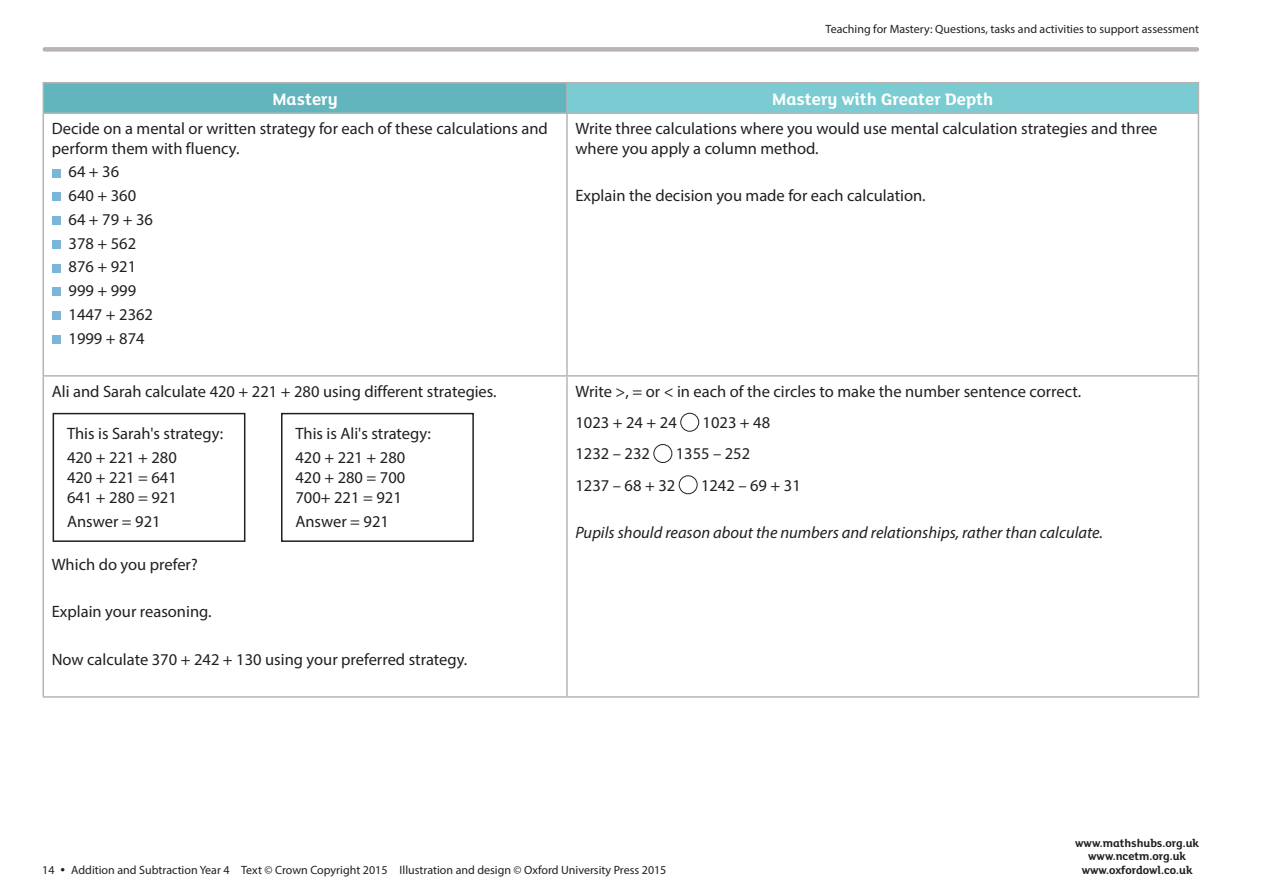
<style>
.page{position:relative;width:1263px;height:893px;background:#fff}
.page>*{position:absolute;margin:0;border:0;box-sizing:border-box;transform-origin:0 0}
.t1{font:700 18px "FS Lola Primary";color:#fff}
.t2{font:16.5px/23.7px "Myriad Pro";color:#231f20}
.t3{font:italic 16.5px "Myriad Pro";color:#231f20}
.t4{font:12px "Myriad Pro";color:#231f20}
.t5{font:700 12px/13.5px "FS Lola Primary";color:#231f20;text-align:center}
.s1{font-size:16.5px}
</style>
<div class="page">
<div style="left:45px;top:47px;width:1152px;height:5px;background:#b8b4b3"></div>
<div style="left:43px;top:83px;width:524px;height:30px;background:#62b5bd"></div>
<div style="left:567px;top:83px;width:631px;height:30px;background:#7accd2"></div>
<hr style="left:43px;top:82px;width:524px;height:1px;background:#b8b4b3">
<hr style="left:567px;top:82px;width:632px;height:1px;background:#b8b4b3">
<hr style="left:566px;top:83px;width:2px;height:29px;background:#b8b4b3">
<hr style="left:43px;top:112px;width:524px;height:2px;background:#b8b4b3">
<hr style="left:567px;top:112px;width:632px;height:2px;background:#b8b4b3">
<hr style="left:566px;top:114px;width:2px;height:261px;background:#b8b4b3">
<hr style="left:43px;top:375px;width:524px;height:2px;background:#b8b4b3">
<hr style="left:567px;top:375px;width:632px;height:2px;background:#b8b4b3">
<hr style="left:566px;top:377px;width:2px;height:319px;background:#b8b4b3">
<svg style="left:43px;top:83px;width:1px;height:29px"></svg>
<svg style="left:1198px;top:83px;width:1px;height:29px"></svg>
<hr style="left:43px;top:114px;width:1px;height:261px;background:#b8b4b3">
<hr style="left:1198px;top:114px;width:1px;height:261px;background:#b8b4b3">
<hr style="left:43px;top:377px;width:1px;height:319px;background:#b8b4b3">
<hr style="left:1198px;top:377px;width:1px;height:319px;background:#b8b4b3">
<hr style="left:43px;top:696px;width:524px;height:2px;background:#b8b4b3">
<hr style="left:567px;top:696px;width:632px;height:2px;background:#b8b4b3">
<div style="left:52px;top:169px;width:8px;height:8px;background:#79b6da"></div>
<div style="left:52px;top:193px;width:8px;height:8px;background:#79b6da"></div>
<div style="left:52px;top:216px;width:8px;height:9px;background:#79b6da"></div>
<div style="left:52px;top:240px;width:8px;height:9px;background:#79b6da"></div>
<div style="left:52px;top:264px;width:8px;height:8px;background:#79b6da"></div>
<div style="left:52px;top:288px;width:8px;height:8px;background:#79b6da"></div>
<div style="left:52px;top:311px;width:8px;height:9px;background:#79b6da"></div>
<div style="left:52px;top:335px;width:8px;height:9px;background:#79b6da"></div>
<div style="left:53px;top:413px;width:192px;height:129px;border:2px solid #231f20"></div>
<div style="left:281px;top:413px;width:193px;height:129px;border:2px solid #231f20"></div>
<div style="left:680px;top:413px;width:19px;height:19px;border:1px solid #231f20;border-radius:50%"></div>
<div style="left:653px;top:444px;width:19px;height:19px;border:1px solid #231f20;border-radius:50%"></div>
<div style="left:679px;top:475px;width:18px;height:19px;border:1px solid #231f20;border-radius:50%"></div>
<p class="t4" style="left:826px;top:21px;width:375px">Teaching for Mastery: Questions, tasks and activities to support assessment</p>
<p class="t1" style="left:272px;top:86px;width:67px">Mastery</p>
<p class="t1" style="left:772px;top:86px;width:222px">Mastery with Greater Depth</p>
<p class="t2" style="left:52px;top:119px;width:498px;line-height:19.5px">Decide on a mental or written strategy for each of these calculations and perform them with fluency.</p>
<p class="t2" style="left:69px;top:160px;width:86px">64 + 36<br>640 + 360<br>64 + 79 + 36<br>378 + 562<br>876 + 921<br>999 + 999<br>1447 + 2362<br>1999 + 874</p>
<p class="t2" style="left:575px;top:119px;width:584px;line-height:19.5px">Write three calculations where you would use mental calculation strategies and three where you apply a column method.</p>
<p class="t2" style="left:575px;top:183px;width:352px">Explain the decision you made for each calculation.</p>
<p class="t2" style="left:52px;top:379px;width:446px">Ali and Sarah calculate 420 + 221 + 280 using different strategies.</p>
<p class="t2" style="left:67px;top:421px;width:158px">This is Sarah's strategy:<br>420 + 221 + 280</p>
<p class="t2" style="left:67px;top:467px;width:111px;line-height:19.8px">420 + 221 = 641<br>641 + 280 = 921</p>
<p class="t2" style="left:67px;top:509px;width:95px">Answer = 921</p>
<p class="t2" style="left:295px;top:421px;width:137px">This is Ali's strategy:<br>420 + 221 + 280</p>
<p class="t2" style="left:295px;top:467px;width:111px;line-height:19.8px">420 + 280 = 700<br>700+ 221 = 921</p>
<p class="t2" style="left:295px;top:509px;width:95px">Answer = 921</p>
<p class="t2" style="left:52px;top:552px;width:147px">Which do you prefer?</p>
<p class="t2" style="left:52px;top:599px;width:161px">Explain your reasoning.</p>
<p class="t2" style="left:52px;top:647px;width:417px">Now calculate 370 + 242 + 130 using your preferred strategy.</p>
<p class="t2" style="left:575px;top:375px;width:507px;line-height:31.2px">Write &gt;, = or &lt; in each of the circles to make the number sentence correct.<br>1023 + 24 + 24</p>
<p class="t2" style="left:703px;top:410px;width:69px">1023 + 48</p>
<p class="t2" style="left:575px;top:442px;width:76px">1232 – 232</p>
<p class="t2" style="left:676px;top:442px;width:76px">1355 – 252</p>
<p class="t2" style="left:575px;top:473px;width:101px">1237 – 68 + 32</p>
<p class="t2" style="left:701px;top:473px;width:101px">1242 – 69 + 31</p>
<p class="t3" style="left:575px;top:522px;width:529px">Pupils should reason about the numbers and relationships, rather than calculate.</p>
<p class="t4" style="left:42px;top:862px;width:626px">14 <span class="s1">•</span> Addition and Subtraction Year 4 Text © Crown Copyright 2015 Illustration and design © Oxford University Press 2015</p>
<p class="t5" style="left:1075px;top:835px;width:125px">www.mathshubs.org.uk www.ncetm.org.uk www.oxfordowl.co.uk</p>
</div>
